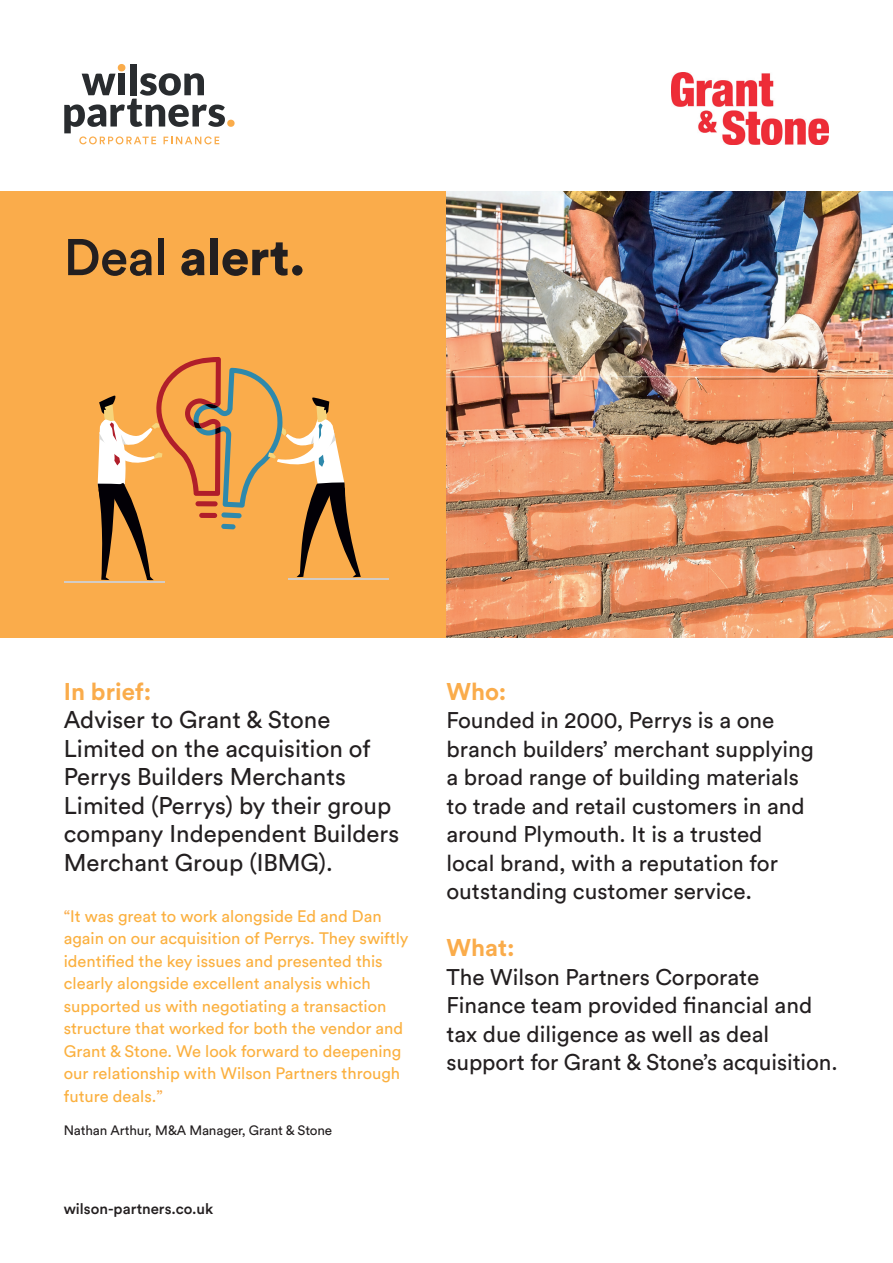
<style>
.page{position:relative;width:893px;height:1263px;background:#fff}
.page>*{position:absolute;margin:0;border:0;box-sizing:border-box;transform-origin:0 0}
.t1{font:900 51px "Circular Std";letter-spacing:-.01em;color:#231f20}
.t2{font:24px/28.5px "Circular Std";color:#231f20}
.t3{font:700 24px "Circular Std";color:#faac4b}
.t4{font:22.5px/28.5px "Circular Std";color:#231f20}
.t5{font:16.5px/22.5px "Circular Std";color:#fbb03f}
.t6{font:500 15px "Circular Std";color:#231f20}
.t7{font:13.5px "Circular Std";letter-spacing:-.01em;color:#231f20}
.s1{font-weight:500}
.s2{color:#faac4b}
.s3{font-size:24px}
</style>
<div class="page">
<div style="left:0;top:191px;width:893px;height:447px;background:#faac4b"></div>
<hr style="left:289px;top:578px;width:100px;height:2px;background:#d3ccc5">
<hr style="left:64px;top:581px;width:100px;height:2px;background:#d3ccc5">
<svg style="left:98px;top:357px;width:263px;height:223px"></svg>
<img style="left:446px;top:191px;width:447px;height:447px">
<svg style="left:64px;top:64px;width:171px;height:80px"></svg>
<img style="left:672px;top:73px;width:157px;height:72px">
<h1 class="t1" style="left:64px;top:223px;width:243px"><span class="s1">Deal</span> alert.</h1>
<p class="t3" style="left:64px;top:676px;width:89px">In brief:</p>
<p class="t2" style="left:64px;top:705px;width:337px">Adviser to Grant &amp; Stone<br>Limited on the acquisition of<br>Perrys Builders Merchants<br>Limited (Perrys) by their group company Independent Builders<br>Merchant Group (IBMG).</p>
<p class="t5" style="left:64px;top:904px;width:346px"><span class="s2">“</span>It was great to work alongside Ed and Dan again on our acquisition of Perrys. They swiftly identified the key issues and presented this clearly alongside excellent analysis which supported us with negotiating a transaction structure that worked for both the vendor and Grant &amp; Stone. We look forward to deepening our relationship with Wilson Partners through future deals.<span class="s2">”</span></p>
<p class="t7" style="left:64px;top:1122px;width:270px">Nathan Arthur, M&amp;A Manager, Grant &amp; Stone</p>
<p class="t6" style="left:64px;top:1199px;width:151px">wilson-partners.co.uk</p>
<p class="t3" style="left:446px;top:676px;width:61px">Who:</p>
<p class="t4" style="left:446px;top:706px;width:369px">Founded in 2000, Perrys is a one branch builders’ merchant supplying a broad range of building materials to trade and retail customers in and around Plymouth. It is a trusted local brand, with a reputation for outstanding customer service<span class="s3">.</span></p>
<p class="t3" style="left:446px;top:932px;width:70px">What:</p>
<p class="t4" style="left:446px;top:962px;width:393px">The Wilson Partners Corporate Finance team provided financial and tax due diligence as well as deal support for Grant &amp; Stone’s acquisition.</p>
</div>
